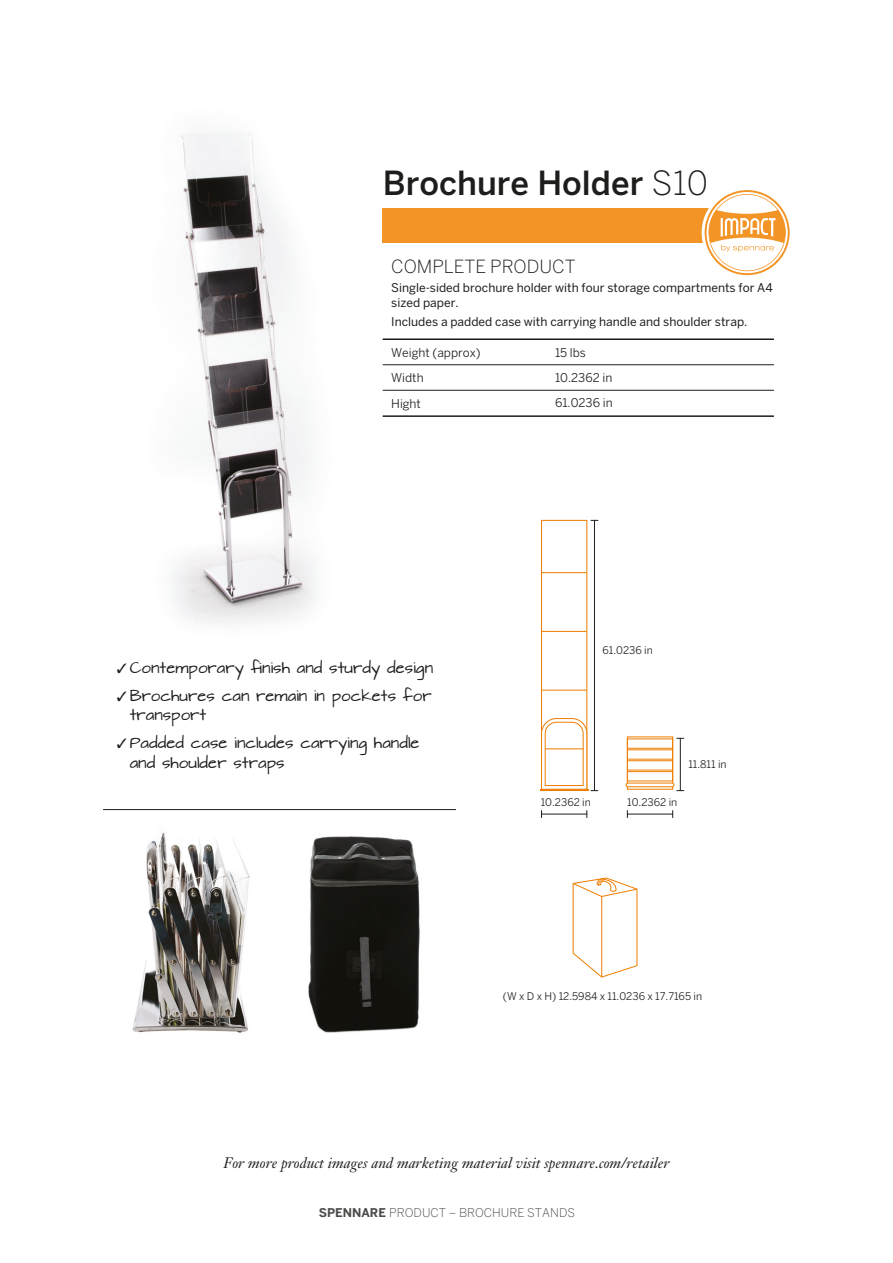
<style>
.page{position:relative;width:893px;height:1263px;background:#fff}
.page>*{position:absolute;margin:0;border:0;box-sizing:border-box;transform-origin:0 0}
.t1{font:500 33px "Benton Sans";color:#1d1d1b}
.Rubrik_Main_H1{font:300 18px "Benton Sans";color:#1d1d1b}
.P_serif{font:italic 15px "Janson Text";color:#1d1d1b}
.t2{font:13.5px/19.5px "Architects Daughter";color:#1d1d1b}
.Rubrik_Sub{font:12px/15px "Benton Sans";color:#1d1d1b}
.Copy{font:12px "Benton Sans";color:#1d1d1b}
.Txt_1{font:300 12px "Benton Sans";color:#4b4b4a}
.Bild_Txt{font:10.5px "Benton Sans";color:#1d1d1b}
.s1{font-weight:300}
.s2{font-weight:700}
</style>
<div class="page">
<img style="left:308px;top:836px;width:112px;height:197px">
<img style="left:132px;top:832px;width:118px;height:201px">
<hr style="left:541px;top:814px;width:46px;height:1px;background:#1d1d1b">
<hr style="left:627px;top:814px;width:46px;height:1px;background:#1d1d1b">
<hr style="left:594px;top:520px;width:1px;height:271px;background:#1d1d1b">
<hr style="left:680px;top:738px;width:1px;height:53px;background:#1d1d1b">
<div style="left:541px;top:520px;width:46px;height:271px;border:1px solid #ef7d00"></div>
<hr style="left:541px;top:572px;width:46px;height:1px;background:#ef7d00">
<hr style="left:541px;top:631px;width:46px;height:1px;background:#ef7d00">
<hr style="left:541px;top:690px;width:46px;height:1px;background:#ef7d00">
<svg style="left:572px;top:877px;width:66px;height:101px"></svg>
<hr style="left:601px;top:896px;width:1px;height:81px;background:#ef7d00">
<hr style="left:540px;top:789px;width:48px;height:2px;background:#ef7d00">
<svg style="left:541px;top:718px;width:57px;height:73px"></svg>
<div style="left:627px;top:760px;width:46px;height:10px;border:1px solid #ef7d00"></div>
<div style="left:627px;top:771px;width:46px;height:10px;border:1px solid #ef7d00"></div>
<div style="left:626px;top:783px;width:48px;height:4px;border:1px solid #ef7d00;border-radius:2px"></div>
<img style="left:172px;top:132px;width:222px;height:492px">
<hr style="left:103px;top:809px;width:353px;height:1px;background:#1d1d1b">
<div style="left:383px;top:209px;width:391px;height:34px;background:#f39426"></div>
<hr style="left:383px;top:364px;width:172px;height:1px;background:#1d1d1b">
<hr style="left:555px;top:364px;width:219px;height:1px;background:#1d1d1b">
<hr style="left:383px;top:390px;width:172px;height:1px;background:#1d1d1b">
<hr style="left:555px;top:390px;width:219px;height:1px;background:#1d1d1b">
<hr style="left:383px;top:338px;width:172px;height:2px;background:#1d1d1b">
<hr style="left:555px;top:338px;width:219px;height:2px;background:#1d1d1b">
<hr style="left:555px;top:415px;width:219px;height:2px;background:#1d1d1b">
<hr style="left:383px;top:415px;width:172px;height:2px;background:#1d1d1b">
<svg style="left:702px;top:190px;width:88px;height:86px"></svg>
<h1 class="t1" style="left:383px;top:163px;width:327px">Brochure Holder <span class="s1">S10</span></h1>
<p class="Rubrik_Main_H1" style="left:391px;top:256px;width:186px">COMPLETE PRODUCT</p>
<p class="Rubrik_Sub" style="left:391px;top:280px;width:383px">Single-sided brochure holder with four storage compartments for A4 sized paper.</p>
<p class="Rubrik_Sub" style="left:391px;top:314px;width:358px">Includes a padded case with carrying handle and shoulder strap.</p>
<p class="Copy" style="left:391px;top:345px;width:91px">Weight (approx)</p>
<p class="Copy" style="left:555px;top:345px;width:32px">15 lbs</p>
<p class="Copy" style="left:391px;top:370px;width:34px">Width</p>
<p class="Copy" style="left:555px;top:370px;width:59px">10.2362 in</p>
<p class="Copy" style="left:391px;top:396px;width:31px">Hight</p>
<p class="Copy" style="left:555px;top:396px;width:59px">61.0236 in</p>
<p class="t2" style="left:117px;top:658px;width:318px">✓ Contemporary finish and sturdy design</p>
<p class="t2" style="left:130px;top:686px;width:304px;text-indent:-13px">✓ Brochures can remain in pockets for transport</p>
<p class="t2" style="left:130px;top:734px;width:292px;text-indent:-13px">✓ Padded case includes carrying handle and shoulder straps</p>
<p class="Bild_Txt" style="left:602px;top:644px;width:52px">61.0236 in</p>
<p class="Bild_Txt" style="left:541px;top:795px;width:52px">10.2362 in</p>
<p class="Bild_Txt" style="left:627px;top:795px;width:52px">10.2362 in</p>
<p class="Bild_Txt" style="left:688px;top:758px;width:40px">11.811 in</p>
<p class="Bild_Txt" style="left:503px;top:990px;width:201px">(W x D x H) 12.5984 x 11.0236 x 17.7165 in</p>
<p class="P_serif" style="left:224px;top:1154px;width:447px">For more product images and marketing material visit spennare.com/retailer</p>
<p class="Txt_1" style="left:319px;top:1205px;width:258px"><span class="s2">SPENNARE</span> PRODUCT – BROCHURE STANDS</p>
</div>
